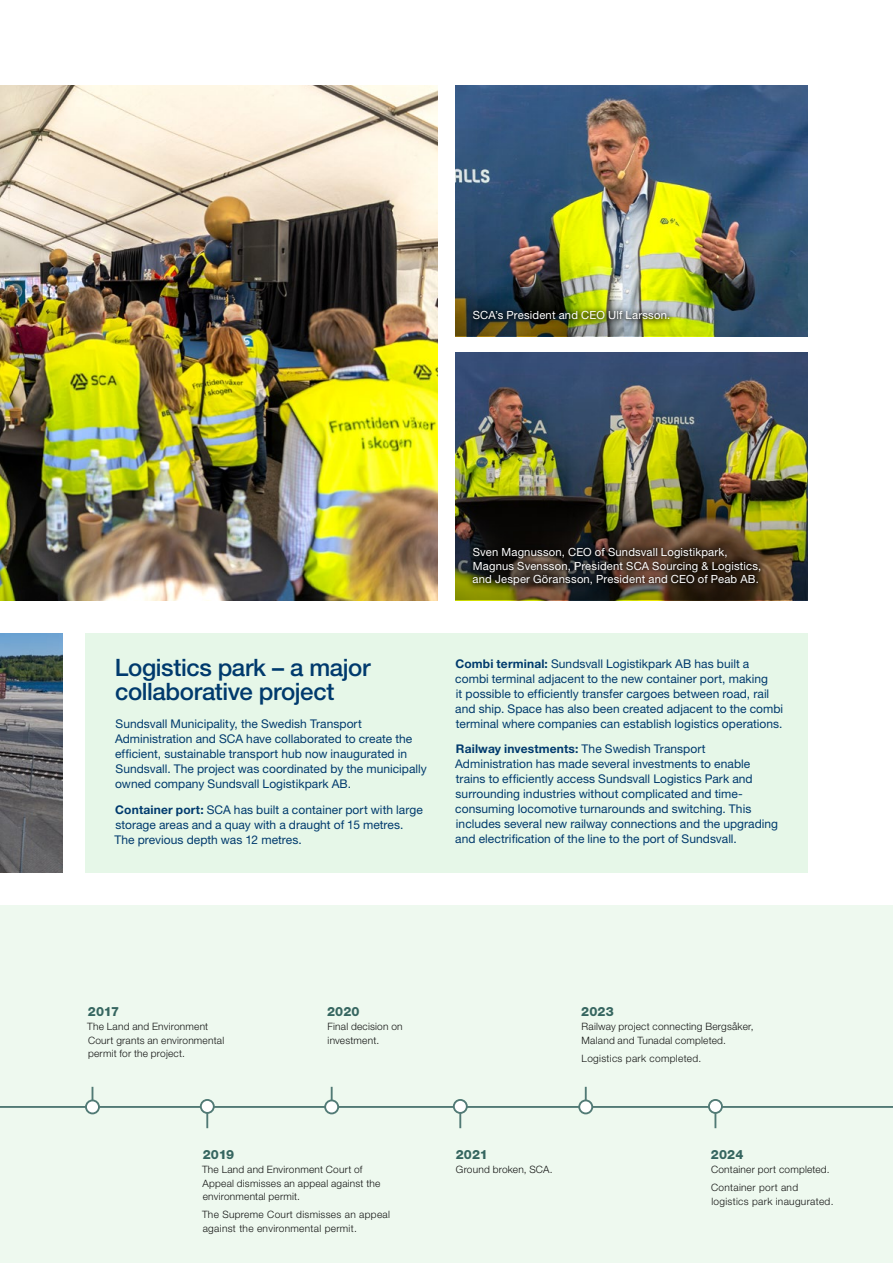
<style>
.page{position:relative;width:893px;height:1263px;background:#fff}
.page>*{position:absolute;margin:0;border:0;box-sizing:border-box;transform-origin:0 0}
.t1{font:500 24px/24px "Helvetica Neue LT Std";letter-spacing:-.015em;color:#003a6d}
.t2{font:800 12.75px "Helvetica Neue LT Std";letter-spacing:.01em;color:#366660}
.t3{font:12px/15px "Helvetica Neue LT Std";letter-spacing:.005em;color:#003a6d}
.t4{font:11.25px/13.5px "Helvetica Neue LT Std";letter-spacing:.015em;color:#fff}
.t5{font:300 10.2px/13.5px "Helvetica Neue LT Std";letter-spacing:.02em;color:#131413}
.s1{font-weight:700}
</style>
<div class="page">
<div style="left:0;top:906px;width:893px;height:357px;background:#eef9ef"></div>
<img style="left:0;top:85px;width:438px;height:515px">
<img style="left:455px;top:353px;width:353px;height:148px">
<img style="left:455px;top:501px;width:353px;height:99px">
<img style="left:0;top:438px;width:62px;height:162px">
<img style="left:455px;top:85px;width:353px;height:194px">
<img style="left:0;top:633px;width:62px;height:240px">
<hr style="left:0;top:773px;width:1px;height:100px;background:#000">
<img style="left:455px;top:279px;width:353px;height:57px">
<div style="left:85px;top:633px;width:723px;height:240px;background:#e6f7e8"></div>
<hr style="left:0;top:1106px;width:893px;height:2px;background:#517a75">
<svg style="left:92px;top:1087px;width:1px;height:12px"></svg>
<div style="left:86px;top:1100px;width:13px;height:13px;background:#fff;border-radius:50%"></div>
<div style="left:85px;top:1099px;width:15px;height:15px;border:2px solid #517a75;border-radius:50%"></div>
<hr style="left:331px;top:1087px;width:2px;height:21px;background:#517a75">
<div style="left:325px;top:1100px;width:13px;height:13px;background:#fff;border-radius:50%"></div>
<div style="left:324px;top:1099px;width:15px;height:15px;border:2px solid #517a75;border-radius:50%"></div>
<hr style="left:585px;top:1087px;width:2px;height:21px;background:#517a75">
<div style="left:579px;top:1100px;width:13px;height:13px;background:#fff;border-radius:50%"></div>
<div style="left:578px;top:1099px;width:15px;height:15px;border:2px solid #517a75;border-radius:50%"></div>
<hr style="left:206px;top:1107px;width:2px;height:21px;background:#517a75">
<div style="left:201px;top:1100px;width:13px;height:13px;background:#fff;border-radius:50%"></div>
<div style="left:200px;top:1099px;width:15px;height:15px;border:2px solid #517a75;border-radius:50%"></div>
<hr style="left:459px;top:1107px;width:2px;height:21px;background:#517a75">
<div style="left:454px;top:1100px;width:13px;height:13px;background:#fff;border-radius:50%"></div>
<div style="left:453px;top:1099px;width:15px;height:15px;border:2px solid #517a75;border-radius:50%"></div>
<hr style="left:714px;top:1107px;width:2px;height:21px;background:#517a75">
<div style="left:709px;top:1100px;width:13px;height:13px;background:#fff;border-radius:50%"></div>
<div style="left:708px;top:1099px;width:15px;height:15px;border:2px solid #517a75;border-radius:50%"></div>
<div style="left:467px;top:304px;width:209px;height:22px;background:#000;opacity:.75"></div>
<div style="left:467px;top:541px;width:300px;height:51px;background:#000;opacity:.75"></div>
<p class="t4" style="left:473px;top:308px;width:199px">SCA’s President and CEO Ulf Larsson.</p>
<p class="t4" style="left:473px;top:545px;width:290px">Sven Magnusson, CEO of Sundsvall Logistikpark,<br>Magnus Svensson, President SCA Sourcing &amp; Logistics, and Jesper Göransson, President and CEO of Peab AB.</p>
<h1 class="t1" style="left:115px;top:655px;width:257px">Logistics park – a major collaborative project</h1>
<p class="t3" style="left:115px;top:716px;width:313px">Sundsvall Municipality, the Swedish Transport Administration and SCA have collaborated to create the efficient, sustainable transport hub now inaugurated in Sundsvall. The project was coordinated by the municipally owned company Sundsvall Logistikpark AB.</p>
<p class="t3" style="left:114px;top:802px;width:310px"><span class="s1">Container port:</span> SCA has built a container port with large storage areas and a quay with a draught of 15 metres.<br>The previous depth was 12 metres.</p>
<p class="t3" style="left:455px;top:656px;width:329px"><span class="s1">Combi terminal:</span> Sundsvall Logistikpark AB has built a combi terminal adjacent to the new container port, making<br>it possible to efficiently transfer cargoes between road, rail and ship. Space has also been created adjacent to the combi terminal where companies can establish logistics operations.</p>
<p class="t3" style="left:455px;top:741px;width:324px"><span class="s1">Railway investments:</span> The Swedish Transport Administration has made several investments to enable trains to efficiently access Sundsvall Logistics Park and surrounding industries without complicated and time&shy;consuming locomotive turnarounds and switching. This includes several new railway connections and the upgrading and electrification of the line to the port of Sundsvall.</p>
<p class="t2" style="left:88px;top:1003px;width:33px">2017</p>
<p class="t5" style="left:87px;top:1020px;width:139px">The Land and Environment<br>Court grants an environmental permit for the project.</p>
<p class="t2" style="left:327px;top:1003px;width:34px">2020</p>
<p class="t5" style="left:328px;top:1020px;width:77px">Final decision on investment.</p>
<p class="t2" style="left:203px;top:1147px;width:33px">2019</p>
<p class="t5" style="left:202px;top:1163px;width:180px">The Land and Environment Court of<br>Appeal dismisses an appeal against the environmental permit.</p>
<p class="t5" style="left:202px;top:1207px;width:189px">The Supreme Court dismisses an appeal against the environmental permit.</p>
<p class="t2" style="left:581px;top:1003px;width:34px">2023</p>
<p class="t5" style="left:582px;top:1020px;width:173px">Railway project connecting Bergsåker,<br>Maland and Tunadal completed.</p>
<p class="t5" style="left:582px;top:1051px;width:121px">Logistics park completed.</p>
<p class="t2" style="left:456px;top:1147px;width:34px">2021</p>
<p class="t5" style="left:456px;top:1163px;width:98px">Ground broken, SCA.</p>
<p class="t2" style="left:711px;top:1147px;width:34px">2024</p>
<p class="t5" style="left:711px;top:1161px;width:120px;line-height:17.7px">Container port completed.<br>Container port and</p>
<p class="t5" style="left:711px;top:1194px;width:124px">logistics park inaugurated.</p>
</div>
